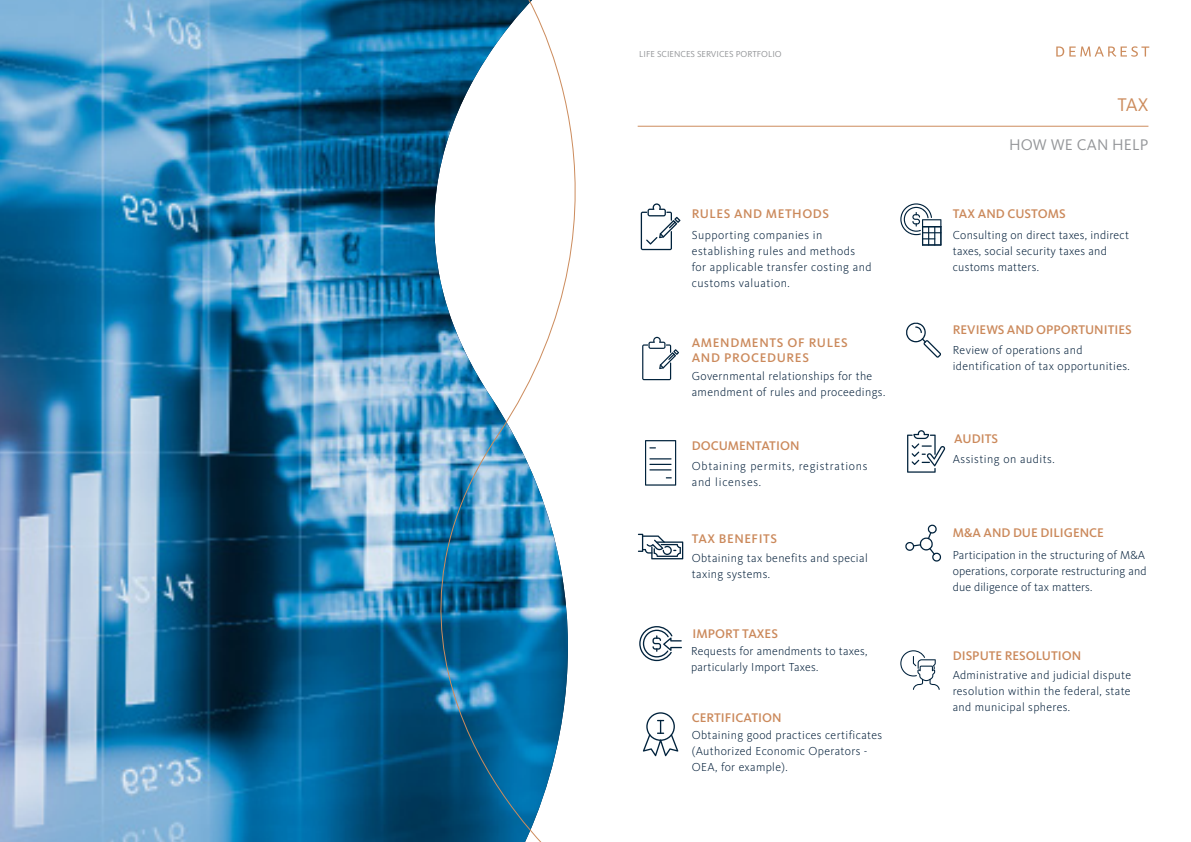
<style>
.page{position:relative;width:1191px;height:842px;background:#fff}
.page>*{position:absolute;margin:0;border:0;box-sizing:border-box;transform-origin:0 0}
.t1{font:19px "Kievit OT";color:#cc8c5d}
.t2{font:16px "Kievit OT";letter-spacing:.01em;color:#939598}
.s{font:500 13px "Kievit OT";color:#cb895b}
.s-2{font:500 13px/15px "Kievit OT";letter-spacing:.05em;color:#cb895b}
.s-3{font:500 13px "Kievit OT";letter-spacing:.04em;color:#cb895b}
.s-4{font:300 12px/16px "Kievit OT";letter-spacing:.03em;color:#021e39}
.s-5{font:300 12px/16px "Kievit OT";letter-spacing:.06em;color:#021e39}
.t3{font:9px "Kievit OT";color:#939598}
</style>
<div class="page">
<hr style="left:637px;top:126px;width:511px;height:1px;background:#cd8c5e">
<svg style="left:655px;top:203px;width:25px;height:47px"></svg>
<svg style="left:905px;top:524px;width:36px;height:38px"></svg>
<svg style="left:900px;top:650px;width:39px;height:40px"></svg>
<svg style="left:900px;top:203px;width:41px;height:43px"></svg>
<svg style="left:655px;top:337px;width:24px;height:43px"></svg>
<svg style="left:655px;top:440px;width:21px;height:46px"></svg>
<svg style="left:655px;top:626px;width:27px;height:35px"></svg>
<svg style="left:655px;top:535px;width:28px;height:24px"></svg>
<svg style="left:907px;top:430px;width:38px;height:43px"></svg>
<svg style="left:906px;top:322px;width:35px;height:36px"></svg>
<svg style="left:655px;top:712px;width:23px;height:44px"></svg>
<svg style="left:1056px;top:46px;width:93px;height:11px"></svg>
<img style="left:0;top:0;width:338px;height:842px">
<svg style="left:338px;top:0;width:317px;height:842px"></svg>
<p class="t3" style="left:639px;top:49px;width:144px">LIFE SCIENCES SERVICES PORTFOLIO</p>
<p class="s-3" style="left:692px;top:206px;width:139px">RULES AND METHODS</p>
<p class="s-4" style="left:692px;top:227px;width:181px">Supporting companies in establishing rules and methods for applicable transfer costing and customs valuation.</p>
<p class="s-2" style="left:692px;top:335px;width:157px">AMENDMENTS OF RULES<br>AND PROCEDURES</p>
<p class="s-4" style="left:692px;top:368px;width:195px">Governmental relationships for the amendment of rules and proceedings.</p>
<p class="s" style="left:692px;top:438px;width:109px">DOCUMENTATION</p>
<p class="s-5" style="left:692px;top:458px;width:177px">Obtaining permits, registrations and licenses.</p>
<p class="s-3" style="left:692px;top:531px;width:87px">TAX BENEFITS</p>
<p class="s-4" style="left:692px;top:550px;width:177px">Obtaining tax benefits and special taxing systems.</p>
<p class="s" style="left:692px;top:626px;width:87px">IMPORT TAXES</p>
<p class="s-4" style="left:691px;top:643px;width:178px">Requests for amendments to taxes, particularly Import Taxes.</p>
<p class="s" style="left:692px;top:710px;width:91px">CERTIFICATION</p>
<p class="s-4" style="left:692px;top:727px;width:192px">Obtaining good practices certificates (Authorized Economic Operators -<br>OEA, for example).</p>
<p class="t1" style="left:1117px;top:94px;width:33px">TAX</p>
<p class="t2" style="left:1009px;top:136px;width:141px">HOW WE CAN HELP</p>
<p class="s" style="left:952px;top:206px;width:114px">TAX AND CUSTOMS</p>
<p class="s-4" style="left:952px;top:227px;width:178px">Consulting on direct taxes, indirect taxes, social security taxes and customs matters.</p>
<p class="s" style="left:952px;top:322px;width:180px">REVIEWS AND OPPORTUNITIES</p>
<p class="s-4" style="left:952px;top:342px;width:179px">Review of operations and identification of tax opportunities.</p>
<p class="s" style="left:954px;top:431px;width:45px">AUDITS</p>
<p class="s-4" style="left:952px;top:451px;width:103px">Assisting on audits.</p>
<p class="s" style="left:952px;top:525px;width:153px">M&amp;A AND DUE DILIGENCE</p>
<p class="s-4" style="left:952px;top:547px;width:195px;text-align:justify">Participation in the structuring of M&amp;A operations, corporate restructuring and due diligence of tax matters.</p>
<p class="s" style="left:952px;top:648px;width:130px">DISPUTE RESOLUTION</p>
<p class="s-4" style="left:952px;top:667px;width:180px;text-align:justify">Administrative and judicial dispute resolution within the federal, state and municipal spheres.</p>
</div>
